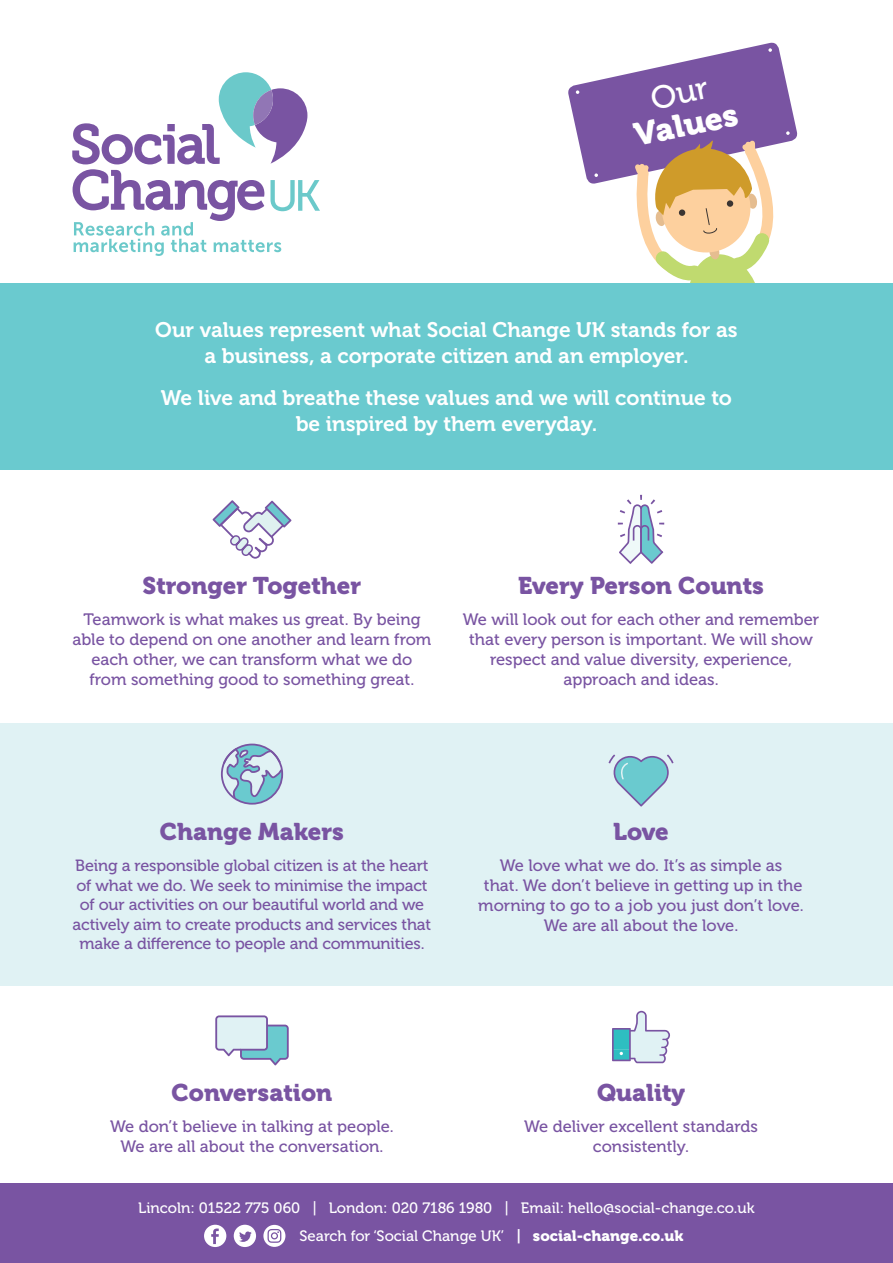
<style>
.page{position:relative;width:893px;height:1263px;background:#fff}
.page>*{position:absolute;margin:0;border:0;box-sizing:border-box;transform-origin:0 0}
.t1{font:31.95px "Museo 900";color:#fff}
.t2{font:24px "Museo 900";color:#7954a2}
.t3{font:21px/25.5px "Museo 700";color:#fff;text-align:center}
.t4{font:16.5px/19.8px "Museo 500";color:#7954a2;text-align:center}
.t5{font:16.2px/19.5px "Museo 500";letter-spacing:-.01em;color:#7954a2;text-align:center}
.t6{font:15px/27.2px "Museo 500";color:#fff}
.s1{font-family:"Museo 700"}
.s2{font-family:"Museo 900"}
</style>
<div class="page">
<div style="left:0;top:283px;width:893px;height:186px;background:#6acacf"></div>
<div style="left:0;top:723px;width:893px;height:263px;background:#e0f2f4"></div>
<svg style="left:72px;top:72px;width:248px;height:184px"></svg>
<div style="left:0;top:1183px;width:893px;height:80px;background:#7954a2"></div>
<svg style="left:234px;top:1225px;width:22px;height:22px"></svg>
<svg style="left:204px;top:1225px;width:22px;height:22px"></svg>
<svg style="left:263px;top:1225px;width:22px;height:22px"></svg>
<svg style="left:618px;top:495px;width:46px;height:69px"></svg>
<svg style="left:215px;top:1015px;width:74px;height:50px"></svg>
<svg style="left:221px;top:744px;width:62px;height:61px"></svg>
<svg style="left:608px;top:754px;width:66px;height:52px"></svg>
<svg style="left:612px;top:1011px;width:58px;height:52px"></svg>
<svg style="left:213px;top:500px;width:78px;height:59px"></svg>
<svg style="left:568px;top:42px;width:230px;height:241px"></svg>
<h1 class="t1" style="left:631px;top:118px;width:107px;rotate:-12deg">Values</h1>
<p class="t3" style="left:155px;top:318px;width:584px">Our values represent what Social Change UK stands for as a business, a corporate citizen and an employer.</p>
<p class="t3" style="left:161px;top:386px;width:573px">We live and breathe these values and we will continue to be inspired by them everyday.</p>
<h2 class="t2" style="left:143px;top:572px;width:220px">Stronger Together</h2>
<p class="t4" style="left:73px;top:610px;width:360px">Teamwork is what makes us great. By being able to depend on one another and learn from each other, we can transform what we do from something good to something great.</p>
<h2 class="t2" style="left:518px;top:572px;width:248px">Every Person Counts</h2>
<p class="t4" style="left:463px;top:610px;width:358px">We will look out for each other and remember that every person is important. We will show respect and value diversity, experience, approach and ideas.</p>
<h2 class="t2" style="left:160px;top:818px;width:186px">Change Makers</h2>
<p class="t5" style="left:73px;top:856px;width:360px">Being a responsible global citizen is at the heart of what we do. We seek to minimise the impact of our activities on our beautiful world and we actively aim to create products and services that make a difference to people and communities.</p>
<h2 class="t2" style="left:613px;top:818px;width:57px">Love</h2>
<p class="t4" style="left:478px;top:856px;width:327px">We love what we do. It’s as simple as<br>that. We don’t believe in getting up in the morning to go to a job you just don’t love.<br>We are all about the love.</p>
<h2 class="t2" style="left:172px;top:1079px;width:162px">Conversation</h2>
<p class="t4" style="left:110px;top:1116px;width:285px">We don’t believe in talking at people.<br>We are all about the conversation.</p>
<h2 class="t2" style="left:597px;top:1079px;width:90px">Quality</h2>
<p class="t4" style="left:524px;top:1116px;width:235px">We deliver excellent standards consistently.</p>
<p class="t6" style="left:299px;top:1195px;width:457px;text-indent:-161px">Lincoln: 01522 775 060 | London: 020 7186 1980 | Email: hello@social-change.co.uk<br>Search for ‘Social Change UK’ <span class="s1">|</span> <span class="s2">social-change.co.uk</span></p>
</div>
